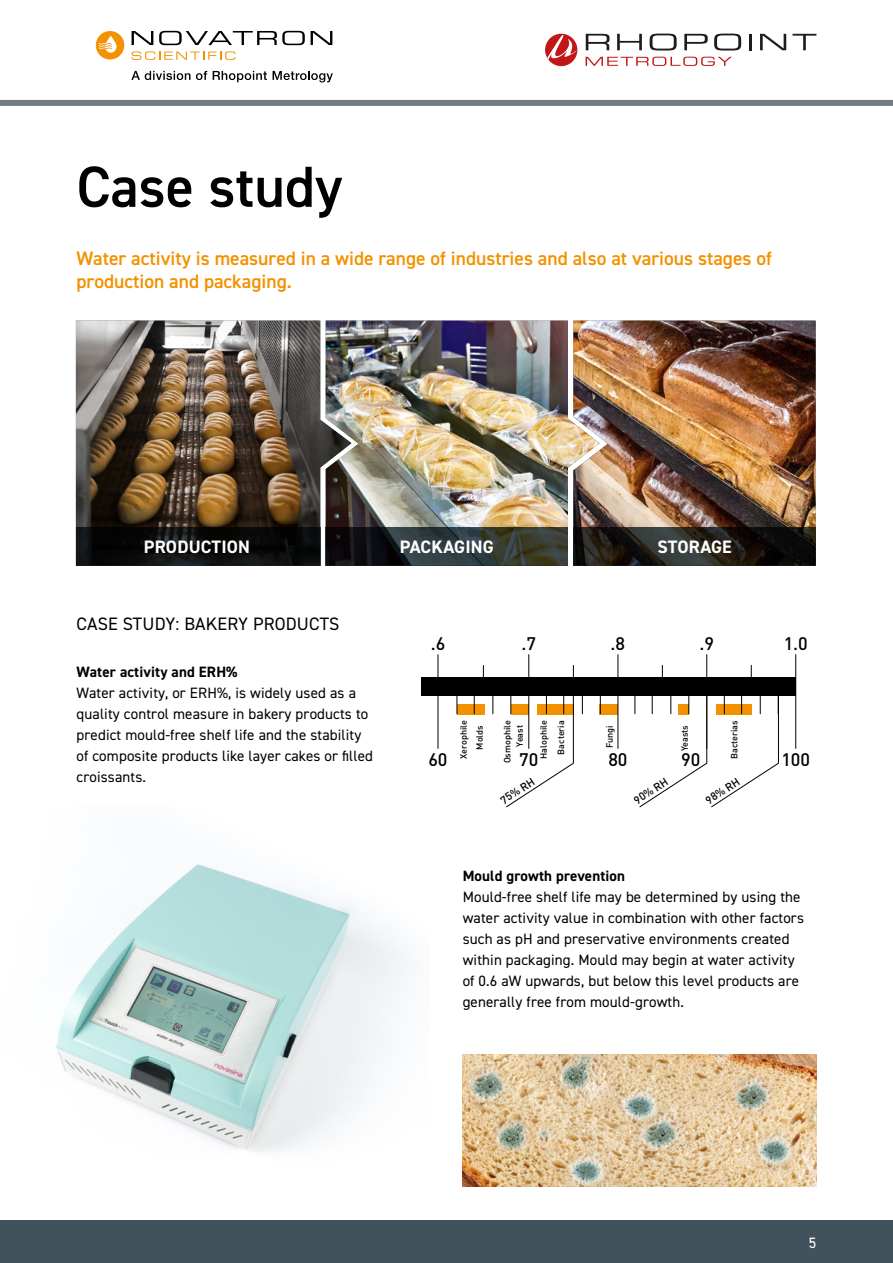
<style>
.page{position:relative;width:893px;height:1263px;background:#fff}
.page>*{position:absolute;margin:0;border:0;box-sizing:border-box;transform-origin:0 0}
.t1{font:600 58.05px "DIN2014";color:#000}
.t2{font:600 19.5px/23.4px "DIN2014";color:#f39200}
.t3{font:700 18px "DIN2014";letter-spacing:.01em;color:#fff}
.t4{font:18px "DIN2014";letter-spacing:.01em;color:#000}
.t5{font:500 18px "DIN";color:#000}
.t6{font:15px/21px "DIN2014";letter-spacing:.01em;color:#000}
.t7{font:700 15px "DIN2014";letter-spacing:.01em;color:#000}
.t8{font:15px "DIN2014";color:#fff}
.t9{font:500 11.1px "DIN";color:#000}
.t10{font:500 9px/17.2px "DIN";color:#000;text-align:center}
</style>
<div class="page">
<div style="left:0;top:100px;width:893px;height:6px;background:#747b83"></div>
<svg style="left:132px;top:31px;width:21px;height:14px"></svg>
<svg style="left:159px;top:31px;width:146px;height:14px"></svg>
<svg style="left:311px;top:31px;width:21px;height:14px"></svg>
<svg style="left:132px;top:51px;width:103px;height:9px"></svg>
<div style="left:96px;top:31px;width:28px;height:28px;background:#f39200;border-radius:50%"></div>
<svg style="left:99px;top:36px;width:18px;height:17px"></svg>
<svg style="left:131px;top:71px;width:59px;height:9px"></svg>
<svg style="left:196px;top:71px;width:11px;height:9px"></svg>
<svg style="left:213px;top:71px;width:54px;height:11px"></svg>
<svg style="left:273px;top:71px;width:60px;height:11px"></svg>
<svg style="left:586px;top:34px;width:23px;height:16px"></svg>
<svg style="left:617px;top:34px;width:25px;height:16px"></svg>
<svg style="left:650px;top:34px;width:27px;height:17px"></svg>
<svg style="left:684px;top:34px;width:24px;height:16px"></svg>
<svg style="left:714px;top:34px;width:27px;height:17px"></svg>
<hr style="left:749px;top:34px;width:3px;height:16px;background:#1d1e1c">
<svg style="left:760px;top:34px;width:26px;height:16px"></svg>
<svg style="left:792px;top:34px;width:24px;height:16px"></svg>
<div style="left:545px;top:34px;width:32px;height:32px;background:#c21718;border-radius:50%"></div>
<svg style="left:547px;top:35px;width:29px;height:25px"></svg>
<svg style="left:586px;top:57px;width:146px;height:9px"></svg>
<img style="left:56px;top:864px;width:348px;height:288px">
<div style="left:0;top:1220px;width:893px;height:43px;background:#42525c"></div>
<img style="left:600px;top:321px;width:216px;height:206px">
<img style="left:76px;top:321px;width:250px;height:245px">
<img style="left:326px;top:321px;width:274px;height:206px">
<svg style="left:76px;top:527px;width:244px;height:39px;background:#0b0c0c"></svg>
<svg style="left:326px;top:527px;width:242px;height:39px;background:#292f2e"></svg>
<svg style="left:573px;top:527px;width:243px;height:39px;background:#1f1d1a"></svg>
<div style="left:457px;top:704px;width:27px;height:10px;background:#f39200"></div>
<div style="left:600px;top:704px;width:18px;height:10px;background:#f39200"></div>
<div style="left:421px;top:677px;width:375px;height:19px;background:#000"></div>
<hr style="left:438px;top:655px;width:1px;height:93px;background:#000">
<svg style="left:483px;top:665px;width:1px;height:12px"></svg>
<svg style="left:457px;top:696px;width:1px;height:18px"></svg>
<svg style="left:474px;top:696px;width:1px;height:18px"></svg>
<svg style="left:493px;top:696px;width:1px;height:18px"></svg>
<svg style="left:582px;top:696px;width:1px;height:18px"></svg>
<svg style="left:600px;top:696px;width:1px;height:18px"></svg>
<svg style="left:506px;top:665px;width:68px;height:142px"></svg>
<hr style="left:529px;top:655px;width:1px;height:93px;background:#000">
<hr style="left:618px;top:655px;width:1px;height:93px;background:#000">
<hr style="left:706px;top:655px;width:1px;height:93px;background:#000">
<hr style="left:795px;top:655px;width:1px;height:93px;background:#000">
<svg style="left:635px;top:665px;width:144px;height:142px"></svg>
<img style="left:463px;top:1055px;width:353px;height:131px">
<h1 class="t1" style="left:77px;top:160px;width:267px">Case study</h1>
<h2 class="t2" style="left:77px;top:247px;width:697px">Water activity is measured in a wide range of industries and also at various stages of production and packaging.</h2>
<p class="t3" style="left:144px;top:540px;width:108px">PRODUCTION</p>
<p class="t3" style="left:400px;top:540px;width:95px">PACKAGING</p>
<p class="t3" style="left:657px;top:540px;width:76px">STORAGE</p>
<p class="t4" style="left:77px;top:615px;width:264px">CASE STUDY: BAKERY PRODUCTS</p>
<p class="t7" style="left:77px;top:667px;width:163px">Water activity and ERH%</p>
<p class="t6" style="left:77px;top:683px;width:298px">Water activity, or ERH%, is widely used as a quality control measure in bakery products to predict mould-free shelf life and the stability of composite products like layer cakes or filled croissants.</p>
<p class="t5" style="left:431px;top:637px;width:16px">.6</p>
<p class="t5" style="left:521px;top:637px;width:16px">.7</p>
<p class="t5" style="left:611px;top:637px;width:16px">.8</p>
<p class="t5" style="left:699px;top:637px;width:16px">.9</p>
<p class="t5" style="left:784px;top:637px;width:26px">1.0</p>
<p class="t5" style="left:428px;top:753px;width:21px">60</p>
<p class="t10" style="left:456px;top:759px;width:40px;rotate:-90deg">Xerophile</p>
<p class="t10" style="left:499px;top:763px;width:44px;rotate:-90deg">Osmophile</p>
<p class="t10" style="left:536px;top:759px;width:40px;rotate:-90deg">Halophile<br>Bacteria</p>
<p class="t10" style="left:726px;top:759px;width:40px;rotate:-90deg">Bacterias</p>
<p class="t10" style="left:472px;top:750px;width:26px;rotate:-90deg">Molds</p>
<p class="t10" style="left:512px;top:746px;width:23px;rotate:-90deg">Yeast</p>
<p class="t10" style="left:677px;top:751px;width:27px;rotate:-90deg">Yeasts</p>
<p class="t10" style="left:602px;top:748px;width:24px;rotate:-90deg">Fungi</p>
<p class="t5" style="left:519px;top:753px;width:21px">70</p>
<p class="t5" style="left:608px;top:753px;width:21px">80</p>
<p class="t5" style="left:681px;top:753px;width:21px">90</p>
<p class="t9" style="left:499px;top:798px;width:40px;rotate:-34deg">75% RH</p>
<p class="t9" style="left:633px;top:798px;width:40px;rotate:-34deg">90% RH</p>
<p class="t9" style="left:704px;top:798px;width:40px;rotate:-34deg">98% RH</p>
<p class="t5" style="left:781px;top:753px;width:30px">100</p>
<p class="t7" style="left:463px;top:870px;width:164px">Mould growth prevention</p>
<p class="t6" style="left:463px;top:887px;width:343px">Mould-free shelf life may be determined by using the water activity value in combination with other factors such as pH and preservative environments created within packaging. Mould may begin at water activity of 0.6 aW upwards, but below this level products are generally free from mould-growth.</p>
<p class="t8" style="left:809px;top:1236px;width:9px">5</p>
</div>
